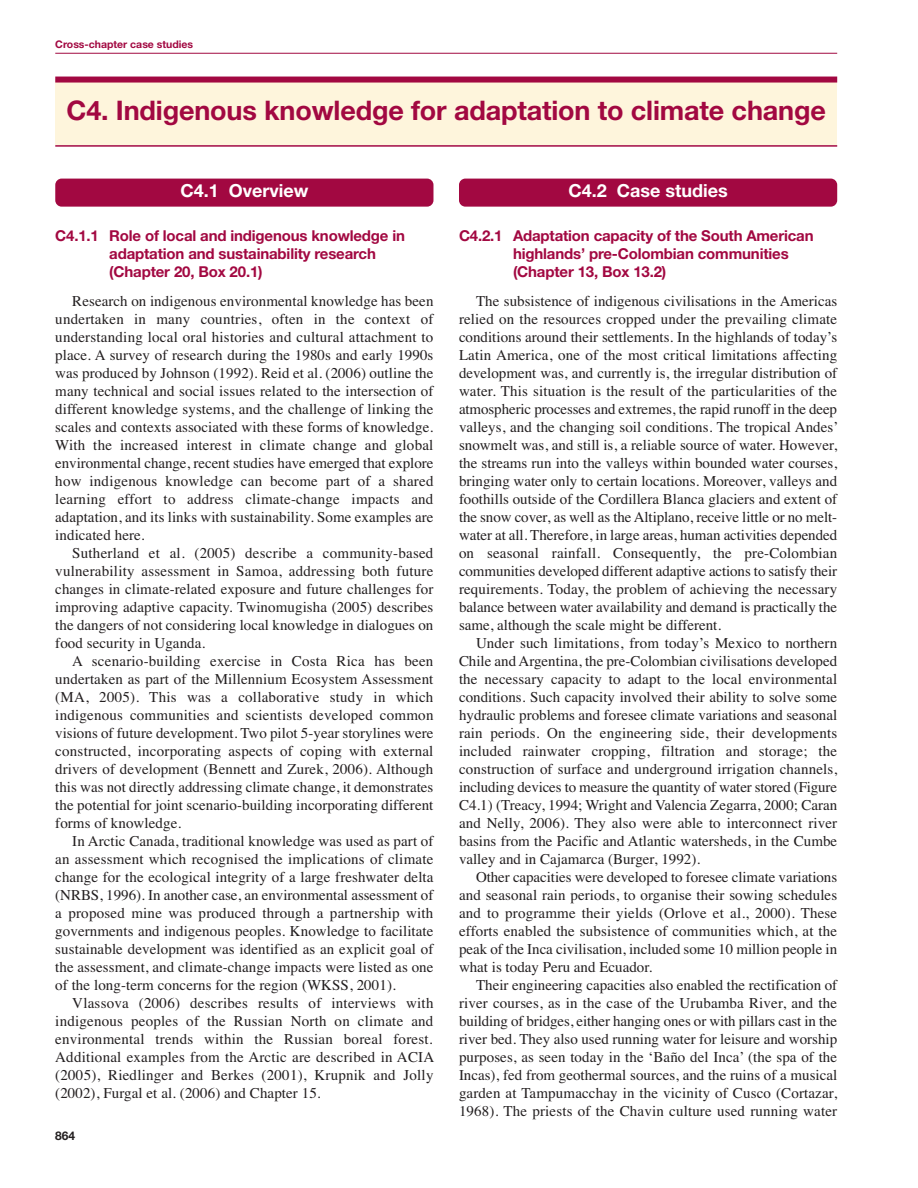
<style>
.page{position:relative;width:918px;height:1188px;background:#fff}
.page>*{position:absolute;margin:0;border:0;box-sizing:border-box;transform-origin:0 0}
.t1{font:700 27px "Helvetica Neue";letter-spacing:-.005em;color:#a20841}
.t2{font:700 18px "Helvetica Neue";color:#fff}
.t3{font:15px/18px "Times";letter-spacing:.005em;color:#231f20;text-align:justify}
.t4{font:700 15px/18px "Helvetica Neue";letter-spacing:-.01em;color:#a20841}
.t5{font:700 12px "Helvetica Neue";color:#231f20}
.t6{font:700 10.5px "Helvetica Neue";color:#a20841}
</style>
<div class="page">
<div style="left:459px;top:179px;width:378px;height:28px;background:#a20841;border-radius:6px"></div>
<div style="left:55px;top:179px;width:378px;height:28px;background:#a20841;border-radius:6px"></div>
<hr style="left:55px;top:53px;width:782px;height:1px;background:#a20841">
<div style="left:55px;top:80px;width:782px;height:65px;background:#fef5dc"></div>
<div style="left:55px;top:77px;width:782px;height:6px;background:#a20841"></div>
<hr style="left:55px;top:145px;width:782px;height:2px;background:#a20841">
<p class="t6" style="left:55px;top:40px;width:139px">Cross-chapter case studies</p>
<h1 class="t1" style="left:67px;top:101px;width:761px">C4. Indigenous knowledge for adaptation to climate change</h1>
<p class="t2" style="left:180px;top:185px;width:129px">C4.1 Overview</p>
<p class="t4" style="left:109px;top:228px;width:297px;text-indent:-54px">C4.1.1 Role of local and indigenous knowledge in adaptation and sustainability research (Chapter 20, Box 20.1)</p>
<p class="t3" style="left:55px;top:292px;width:380px;text-indent:17px">Research on indigenous environmental knowledge has been undertaken in many countries, often in the context of understanding local oral histories and cultural attachment to place. A survey of research during the 1980s and early 1990s was produced by Johnson (1992). Reid et al. (2006) outline the many technical and social issues related to the intersection of different knowledge systems, and the challenge of linking the scales and contexts associated with these forms of knowledge.<br>With the increased interest in climate change and global environmental change, recent studies have emerged that explore how indigenous knowledge can become part of a shared learning effort to address climate-change impacts and adaptation, and its links with sustainability. Some examples are indicated here.</p>
<p class="t3" style="left:55px;top:544px;width:380px;text-indent:17px">Sutherland et al. (2005) describe a community-based vulnerability assessment in Samoa, addressing both future changes in climate-related exposure and future challenges for improving adaptive capacity. Twinomugisha (2005) describes the dangers of not considering local knowledge in dialogues on food security in Uganda.</p>
<p class="t3" style="left:55px;top:652px;width:380px;text-indent:17px">A scenario-building exercise in Costa Rica has been undertaken as part of the Millennium Ecosystem Assessment (MA, 2005). This was a collaborative study in which indigenous communities and scientists developed common visions of future development. Two pilot 5-year storylines were constructed, incorporating aspects of coping with external drivers of development (Bennett and Zurek, 2006). Although this was not directly addressing climate change, it demonstrates the potential for joint scenario-building incorporating different forms of knowledge.</p>
<p class="t3" style="left:55px;top:832px;width:380px;text-indent:17px">In Arctic Canada, traditional knowledge was used as part of an assessment which recognised the implications of climate change for the ecological integrity of a large freshwater delta (NRBS, 1996). In another case, an environmental assessment of a proposed mine was produced through a partnership with governments and indigenous peoples. Knowledge to facilitate sustainable development was identified as an explicit goal of the assessment, and climate-change impacts were listed as one of the long-term concerns for the region (WKSS, 2001).</p>
<p class="t3" style="left:55px;top:994px;width:381px;text-indent:17px">Vlassova (2006) describes results of interviews with indigenous peoples of the Russian North on climate and environmental trends within the Russian boreal forest.<br>Additional examples from the Arctic are described in ACIA (2005), Riedlinger and Berkes (2001), Krupnik and Jolly (2002), Furgal et al. (2006) and Chapter 15.</p>
<p class="t5" style="left:55px;top:1131px;width:21px">864</p>
<p class="t2" style="left:569px;top:185px;width:161px">C4.2 Case studies</p>
<p class="t4" style="left:513px;top:228px;width:302px;text-indent:-54px">C4.2.1 Adaptation capacity of the South American highlands’ pre-Colombian communities (Chapter 13, Box 13.2)</p>
<p class="t3" style="left:459px;top:292px;width:381px;text-indent:17px">The subsistence of indigenous civilisations in the Americas relied on the resources cropped under the prevailing climate conditions around their settlements. In the highlands of today’s Latin America, one of the most critical limitations affecting development was, and currently is, the irregular distribution of water. This situation is the result of the particularities of the atmospheric processes and extremes, the rapid runoff in the deep valleys, and the changing soil conditions. The tropical Andes’ snowmelt was, and still is, a reliable source of water. However, the streams run into the valleys within bounded water courses, bringing water only to certain locations. Moreover, valleys and foothills outside of the Cordillera Blanca glaciers and extent of the snow cover, as well as the Altiplano, receive little or no melt&shy;water at all. Therefore, in large areas, human activities depended on seasonal rainfall. Consequently, the pre-Colombian communities developed different adaptive actions to satisfy their requirements. Today, the problem of achieving the necessary balance between water availability and demand is practically the same, although the scale might be different.</p>
<p class="t3" style="left:459px;top:634px;width:380px;text-indent:17px">Under such limitations, from today’s Mexico to northern Chile and Argentina, the pre-Colombian civilisations developed the necessary capacity to adapt to the local environmental conditions. Such capacity involved their ability to solve some hydraulic problems and foresee climate variations and seasonal rain periods. On the engineering side, their developments included rainwater cropping, filtration and storage; the construction of surface and underground irrigation channels, including devices to measure the quantity of water stored (Figure C4.1) (Treacy, 1994; Wright and Valencia Zegarra, 2000; Caran and Nelly, 2006). They also were able to interconnect river basins from the Pacific and Atlantic watersheds, in the Cumbe valley and in Cajamarca (Burger, 1992).</p>
<p class="t3" style="left:459px;top:868px;width:380px;text-indent:17px">Other capacities were developed to foresee climate variations and seasonal rain periods, to organise their sowing schedules and to programme their yields (Orlove et al., 2000). These efforts enabled the subsistence of communities which, at the peak of the Inca civilisation, included some 10 million people in what is today Peru and Ecuador.</p>
<p class="t3" style="left:459px;top:976px;width:380px;text-indent:17px">Their engineering capacities also enabled the rectification of river courses, as in the case of the Urubamba River, and the building of bridges, either hanging ones or with pillars cast in the river bed. They also used running water for leisure and worship purposes, as seen today in the ‘Baño del Inca’ (the spa of the Incas), fed from geothermal sources, and the ruins of a musical garden at Tampumacchay in the vicinity of Cusco (Cortazar, 1968). The priests of the Chavin culture used running water</p>
</div>
